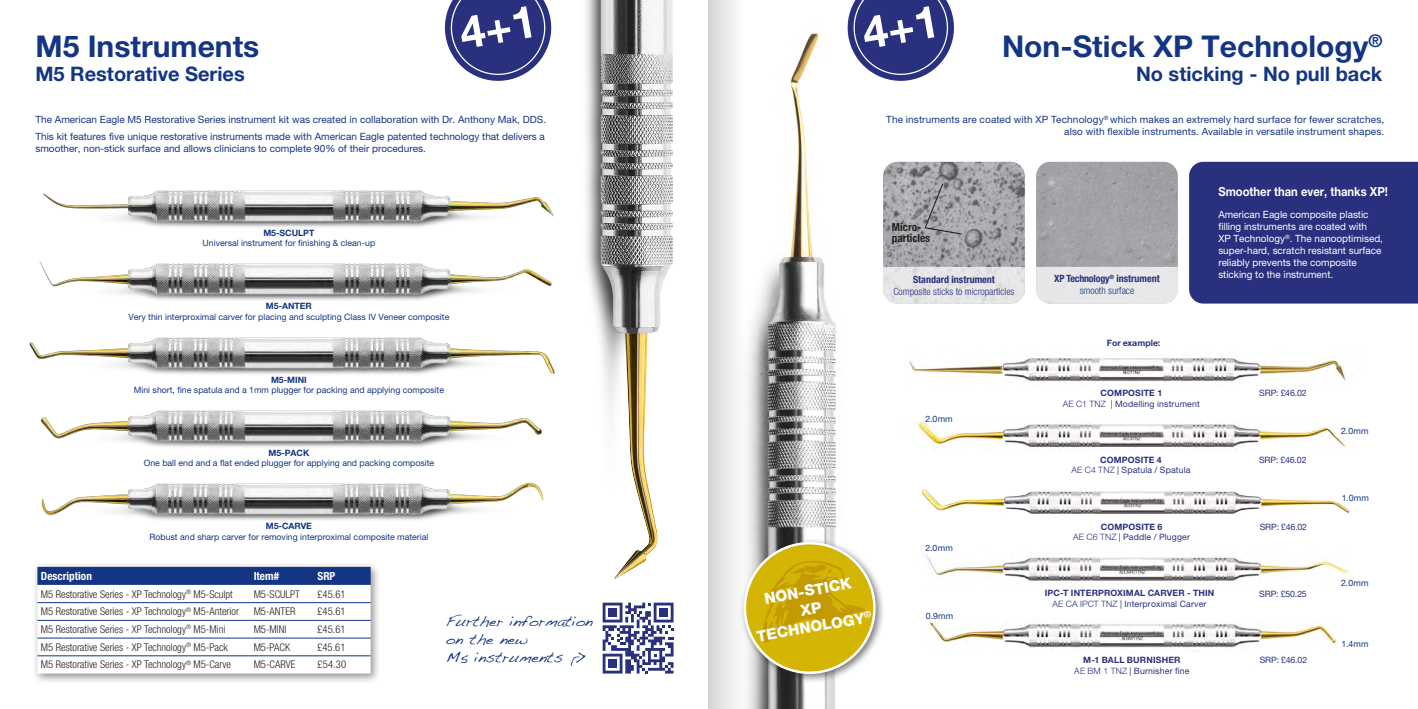
<style>
.page{position:relative;width:1418px;height:709px;background:#fff}
.page>*{position:absolute;margin:0;border:0;box-sizing:border-box;transform-origin:0 0}
.t1{font:700 30px "Helvetica Neue LT Pro";color:#133583}
.t2{font:700 20px "Helvetica Neue LT Pro";color:#133583}
.t3{font:800 15.12px/18.2px "Helvetica Neue LT Pro";color:#fff;text-align:center}
.t4{font:15px/18px "Handwriting Dakota";color:#133583}
.t5{font:700 12.5px "Helvetica Neue LT Pro";color:#fff;scale:.9 1}
.t6{font:700 condensed 11.25px "Helvetica Neue LT Pro";color:#fff}
.t7{font:700 condensed 11.12px/11.4px "Helvetica Neue LT Pro";color:#231f20}
.t8{font:300 condensed 10.62px "Helvetica Neue LT Pro";color:#231f20}
.t9{font:10px/16.8px "Helvetica Neue LT Pro";color:#133583}
.t10{font:10px/12px "Helvetica Neue LT Pro";color:#fff}
.t11{font:700 condensed 10px/12px "Helvetica Neue LT Pro";color:#29307d;text-align:center}
.t12{font:300 condensed 10px "Helvetica Neue LT Pro";color:#29307d}
.t13{font:8.75px "Helvetica Neue LT Pro";color:#133583}
.t14{font:8.75px/10.5px "Helvetica Neue LT Pro";letter-spacing:.015em;color:#29307d;text-align:center}
.t15{font:700 8.75px/10.5px "Helvetica Neue LT Pro";letter-spacing:.02em;color:#29307d;text-align:center}
.t16{font:700 8.75px "Helvetica Neue LT Pro";letter-spacing:-.005em;color:#133583}
.t17{font:700 8.75px "Helvetica Neue LT Pro";color:#29307d}
.s1{font-weight:300;color:#133583}
.s2{font-weight:700}
.s3{font-weight:300}
.s4{font-weight:400}
</style>
<div class="page">
<img style="left:746px;top:33px;width:91px;height:676px">
<img style="left:41px;top:265px;width:453px;height:28px">
<img style="left:29px;top:293px;width:465px;height:73px">
<img style="left:41px;top:366px;width:453px;height:73px">
<img style="left:41px;top:439px;width:453px;height:81px">
<img style="left:39px;top:190px;width:455px;height:75px">
<img style="left:494px;top:0;width:180px;height:657px">
<img style="left:908px;top:357px;width:439px;height:25px">
<img style="left:928px;top:621px;width:409px;height:29px">
<img style="left:1036px;top:162px;width:141px;height:105px">
<div style="left:739px;top:537px;width:146px;height:146px;background:#231f20;opacity:.59"></div>
<div style="left:745px;top:543px;width:129px;height:129px;background:#d5b504;border-radius:50%"></div>
<div style="left:743px;top:542px;width:132px;height:132px;border:3px solid #fff;border-radius:50%"></div>
<svg style="left:761px;top:559px;width:107px;height:84px"></svg>
<img style="left:915px;top:419px;width:434px;height:32px">
<img style="left:926px;top:555px;width:423px;height:26px">
<img style="left:922px;top:489px;width:428px;height:25px">
<div style="left:1189px;top:162px;width:228px;height:141px;background:#29307d"></div>
<img style="left:883px;top:162px;width:141px;height:105px">
<svg style="left:923px;top:182px;width:39px;height:53px;background:#999a9e"></svg>
<div style="left:32px;top:561px;width:349px;height:123px;background:#231f20;opacity:.5"></div>
<svg style="left:37px;top:567px;width:333px;height:106px"></svg>
<hr style="left:37px;top:602px;width:213px;height:1px;background:#133583">
<hr style="left:250px;top:602px;width:64px;height:1px;background:#133583">
<hr style="left:314px;top:602px;width:56px;height:1px;background:#133583">
<hr style="left:37px;top:620px;width:213px;height:1px;background:#133583">
<hr style="left:250px;top:620px;width:64px;height:1px;background:#133583">
<hr style="left:314px;top:620px;width:56px;height:1px;background:#133583">
<hr style="left:37px;top:638px;width:213px;height:1px;background:#133583">
<hr style="left:250px;top:638px;width:64px;height:1px;background:#133583">
<hr style="left:314px;top:638px;width:56px;height:1px;background:#133583">
<hr style="left:37px;top:655px;width:213px;height:1px;background:#133583">
<hr style="left:250px;top:655px;width:64px;height:1px;background:#133583">
<hr style="left:314px;top:655px;width:56px;height:1px;background:#133583">
<svg style="left:883px;top:267px;width:141px;height:36px;background:#e5e5e6"></svg>
<svg style="left:602px;top:602px;width:71px;height:71px"></svg>
<div style="left:608px;top:659px;width:9px;height:9px;background:#29307d"></div>
<svg style="left:570px;top:652px;width:15px;height:14px"></svg>
<div style="left:1036px;top:267px;width:141px;height:36px;background:#e7e8e8"></div>
<svg style="left:709px;top:0;width:33px;height:709px"></svg>
<svg style="left:444px;top:0;width:114px;height:88px"></svg>
<svg style="left:847px;top:0;width:107px;height:81px"></svg>
<h1 class="t1" style="left:35px;top:28px;width:225px">M5 Instruments</h1>
<h2 class="t2" style="left:35px;top:61px;width:211px">M5 Restorative Series</h2>
<p class="t9" style="left:35px;top:111px;width:512px">The American Eagle M5 Restorative Series instrument kit was created in collaboration with Dr. Anthony Mak, DDS.<br>This kit features five unique restorative instruments made with American Eagle patented technology that delivers a</p>
<p class="t9" style="left:35px;top:140px;width:392px">smoother, non-stick surface and allows clinicians to complete 90% of their procedures.</p>
<p class="t16" style="left:263px;top:227px;width:53px">M5-SCULPT</p>
<p class="t13" style="left:202px;top:238px;width:174px">Universal instrument for finishing &amp; clean-up</p>
<p class="t16" style="left:266px;top:301px;width:47px">M5-ANTER</p>
<p class="t13" style="left:128px;top:311px;width:322px">Very thin interproximal carver for placing and sculpting Class IV Veneer composite</p>
<p class="t16" style="left:271px;top:374px;width:37px">M5-MINI</p>
<p class="t13" style="left:134px;top:385px;width:312px">Mini short, fine spatula and a 1mm plugger for packing and applying composite</p>
<p class="t16" style="left:268px;top:447px;width:42px">M5-PACK</p>
<p class="t13" style="left:144px;top:458px;width:292px">One ball end and a flat ended plugger for applying and packing composite</p>
<p class="t16" style="left:266px;top:520px;width:48px">M5-CARVE</p>
<p class="t13" style="left:149px;top:531px;width:280px">Robust and sharp carver for removing interproximal composite material</p>
<p class="t6" style="left:41px;top:569px;width:52px">Description</p>
<p class="t6" style="left:254px;top:569px;width:27px">Item#</p>
<p class="t6" style="left:317px;top:569px;width:19px">SRP</p>
<p class="t8" style="left:41px;top:587px;width:193px">M5 Restorative Series - XP Technology<sup>®</sup> M5-Sculpt</p>
<p class="t8" style="left:254px;top:587px;width:48px">M5-SCULPT</p>
<p class="t8" style="left:317px;top:587px;width:30px">£45.61</p>
<p class="t8" style="left:41px;top:605px;width:199px">M5 Restorative Series - XP Technology<sup>®</sup> M5-Anterior</p>
<p class="t8" style="left:254px;top:605px;width:43px">M5-ANTER</p>
<p class="t8" style="left:317px;top:605px;width:30px">£45.61</p>
<p class="t8" style="left:41px;top:623px;width:186px">M5 Restorative Series - XP Technology<sup>®</sup> M5-Mini</p>
<p class="t8" style="left:254px;top:623px;width:34px">M5-MINI</p>
<p class="t8" style="left:317px;top:623px;width:30px">£45.61</p>
<p class="t8" style="left:41px;top:641px;width:188px">M5 Restorative Series - XP Technology<sup>®</sup> M5-Pack</p>
<p class="t8" style="left:254px;top:641px;width:38px">M5-PACK</p>
<p class="t8" style="left:317px;top:641px;width:29px">£45.61</p>
<p class="t8" style="left:41px;top:658px;width:192px">M5 Restorative Series - XP Technology<sup>®</sup> M5-Carve</p>
<p class="t8" style="left:254px;top:658px;width:43px">M5-CARVE</p>
<p class="t8" style="left:317px;top:658px;width:30px">£54.30</p>
<h3 class="t4" style="left:446px;top:612px;width:148px">Further information on the new<br>M5 instruments</h3>
<h1 class="t1" style="left:1002px;top:28px;width:382px">Non-Stick XP Technology<sup>®</sup></h1>
<h2 class="t2" style="left:1135px;top:61px;width:248px">No sticking - No pull back</h2>
<p class="t9" style="left:886px;top:114px;width:499px;line-height:12px;text-align:right">The instruments are coated with XP Technology<sup>®</sup> which makes an extremely hard surface for fewer scratches, also with flexible instruments. Available in versatile instrument shapes.</p>
<p class="t7" style="left:892px;top:221px;width:40px">Micro&shy;particles</p>
<p class="t11" style="left:913px;top:273px;width:83px">Standard instrument</p>
<p class="t12" style="left:893px;top:285px;width:123px">Composite sticks to microparticles</p>
<p class="t13" style="left:925px;top:414px;width:29px">2.0mm</p>
<h3 class="t3" style="left:749px;top:591px;width:118px;rotate:-10deg">NON-STICK<br>XP<br>TECHNOLOGY<sup>®</sup></h3>
<p class="t13" style="left:925px;top:542px;width:29px">2.0mm</p>
<p class="t13" style="left:925px;top:610px;width:29px">0.9mm</p>
<p class="t11" style="left:1054px;top:272px;width:107px">XP Technology<sup>®</sup> instrument <span class="s1">smooth surface</span></p>
<p class="t17" style="left:1106px;top:337px;width:55px">For example:</p>
<p class="t5" style="left:1218px;top:184px;width:190px">Smoother than ever, thanks XP!</p>
<p class="t10" style="left:1218px;top:209px;width:166px">American Eagle composite plastic filling instruments are coated with<br>XP Technology<sup>®</sup>. The nanooptimised, super-hard, scratch resistant surface reliably prevents the composite sticking to the instrument.</p>
<p class="t14" style="left:1062px;top:387px;width:139px"><span class="s2">COMPOSITE 1<br></span><span class="s3">AE C1 TNZ</span> | Modelling instrument</p>
<p class="t14" style="left:1259px;top:387px;width:49px">SRP: £46.02</p>
<p class="t14" style="left:1071px;top:454px;width:121px"><span class="s2">COMPOSITE 4<br></span><span class="s3">AE C4 TNZ</span> | Spatula / Spatula</p>
<p class="t14" style="left:1258px;top:454px;width:49px">SRP: £46.02</p>
<p class="t14" style="left:1073px;top:521px;width:118px"><span class="s2">COMPOSITE 6<br></span><span class="s3">AE C6 TNZ</span> | Paddle / Plugger</p>
<p class="t14" style="left:1259px;top:521px;width:49px">SRP: £46.02</p>
<p class="t15" style="left:1044px;top:587px;width:171px">IPC-T INTERPROXIMAL CARVER - THIN<br><span class="s3">AE CA IPCT TNZ</span> <span class="s4">| Interproximal Carver</span></p>
<p class="t15" style="left:1074px;top:654px;width:117px">M-1 BALL BURNISHER<br><span class="s3">AE BM 1 TNZ</span> <span class="s4">| Burnisher fine</span></p>
<p class="t14" style="left:1259px;top:588px;width:49px">SRP: £50.25</p>
<p class="t14" style="left:1259px;top:654px;width:49px">SRP: £46.02</p>
<p class="t13" style="left:1341px;top:426px;width:29px">2.0mm</p>
<p class="t13" style="left:1341px;top:493px;width:29px">1.0mm</p>
<p class="t13" style="left:1341px;top:577px;width:29px">2.0mm</p>
<p class="t13" style="left:1341px;top:638px;width:28px">1.4mm</p>
</div>
